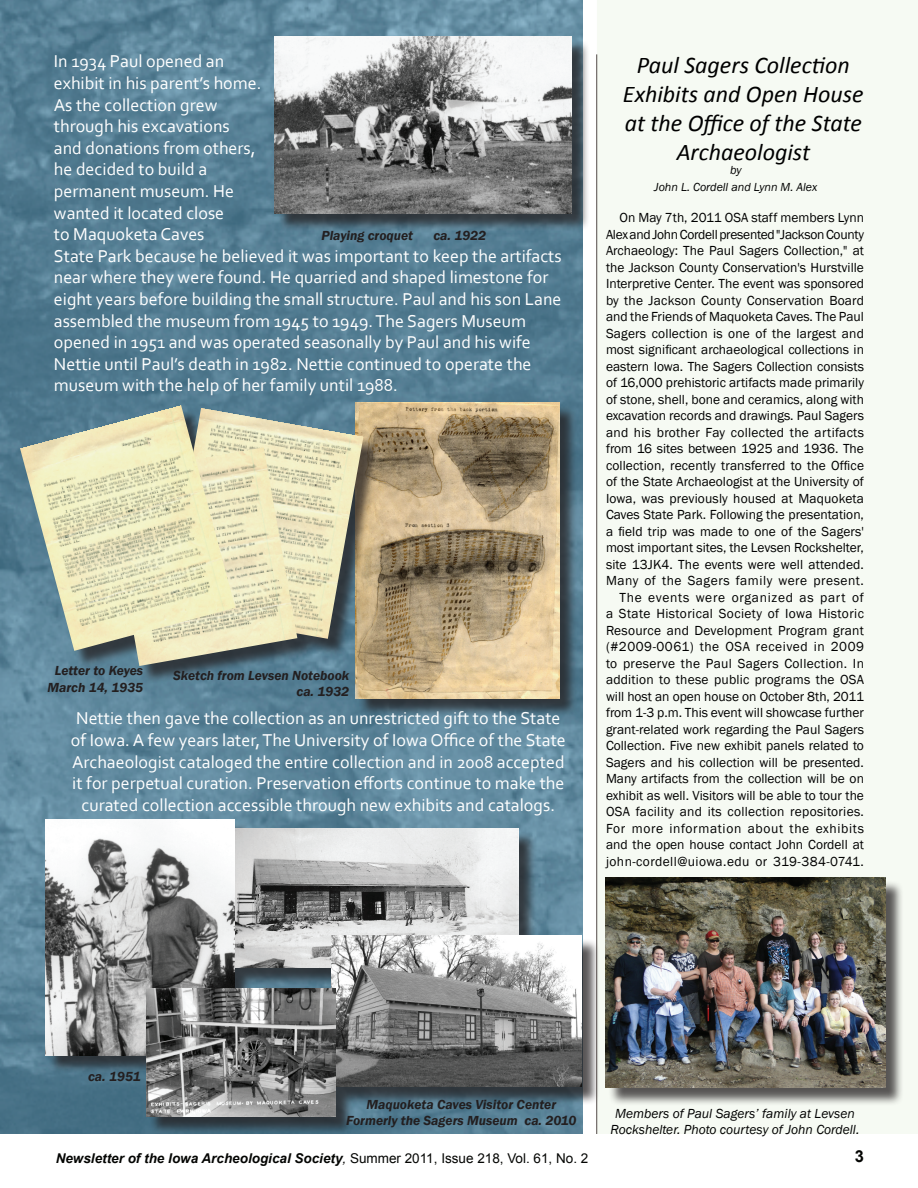
<style>
.page{position:relative;width:918px;height:1188px;background:#fff}
.page>*{position:absolute;margin:0;border:0;box-sizing:border-box;transform-origin:0 0}
.t1{font:italic 24px/28.8px "Calibri";color:#000;text-align:center}
.t2{font:18px/21.6px "Corbel";color:#fff}
.t3{font:700 16.5px "Arial";color:#040503}
.t4{font:13.5px/16.5px "Franklin Gothic";color:#000;text-align:right}
.t5{font:italic 600 13.5px/16.5px "Franklin Gothic";color:#231f20;text-align:center}
.t6{font:italic 13.5px/16.5px "Franklin Gothic";color:#000;text-align:center}
.t7{font:italic 700 13.5px "Arial";color:#040503}
.t8{font:italic 12px/16.5px "Franklin Gothic";color:#000;text-align:center}
.s1{font-weight:400}
.s2{font-weight:400;font-style:normal}
</style>
<div class="page">
<img style="left:0;top:0;width:582px;height:1134px">
<div style="left:358px;top:405px;width:220px;height:312px;background:#231f20;opacity:.75"></div>
<img style="left:356px;top:403px;width:203px;height:295px">
<div style="left:597px;top:0;width:321px;height:1134px;background:#f6faf3"></div>
<hr style="left:596px;top:54px;width:1px;height:1080px;background:#524a47">
<div style="left:277px;top:39px;width:314px;height:193px;background:#231f20;opacity:.75"></div>
<img style="left:275px;top:37px;width:297px;height:176px">
<div style="left:22px;top:407px;width:358px;height:276px;background:#231f20;opacity:.75"></div>
<img style="left:235px;top:408px;width:129px;height:231px">
<img style="left:106px;top:447px;width:191px;height:219px">
<img style="left:20px;top:405px;width:215px;height:246px">
<div style="left:48px;top:822px;width:552px;height:313px;background:#231f20;opacity:.75"></div>
<img style="left:234px;top:829px;width:285px;height:139px">
<img style="left:331px;top:935px;width:251px;height:151px">
<img style="left:45px;top:819px;width:189px;height:236px">
<img style="left:146px;top:988px;width:190px;height:128px">
<div style="left:608px;top:880px;width:296px;height:226px;background:#231f20;opacity:.75"></div>
<img style="left:606px;top:877px;width:280px;height:210px">
<p class="t2" style="left:54px;top:50px;width:509px">In 1934 Paul opened an<br>exhibit in his parent’s home.<br>As the collection grew<br>through his excavations<br>and donations from others,<br>he decided to build a<br>permanent museum. He<br>wanted it located close<br>to Maquoketa Caves<br>State Park because he believed it was important to keep the artifacts near where they were found. He quarried and shaped limestone for eight years before building the small structure. Paul and his son Lane assembled the museum from 1945 to 1949. The Sagers Museum opened in 1951 and was operated seasonally by Paul and his wife Nettie until Paul’s death in 1982. Nettie continued to operate the museum with the help of her family until 1988.</p>
<p class="t5" style="left:322px;top:228px;width:93px">Playing croquet</p>
<p class="t5" style="left:433px;top:228px;width:54px">ca. 1922</p>
<p class="t5" style="left:47px;top:662px;width:97px">Letter to Keyes<br>March 14, 1935</p>
<p class="t2" style="left:71px;top:707px;width:497px;text-align:center">Nettie then gave the collection as an unrestricted gift to the State of Iowa. A few years later, The University of Iowa Office of the State Archaeologist cataloged the entire collection and in 2008 accepted it for perpetual curation. Preservation efforts continue to make the curated collection accessible through new exhibits and catalogs.</p>
<p class="t5" style="left:173px;top:667px;width:178px;text-align:right">Sketch from Levsen Notebook ca. 1932</p>
<h1 class="t1" style="left:623px;top:50px;width:242px">Paul Sagers Collection<br>Exhibits and Open House at the Office of the State<br>Archaeologist</h1>
<p class="t8" style="left:654px;top:162px;width:165px">by<br>John L. Cordell and Lynn M. Alex</p>
<p class="t4" style="left:606px;top:210px;width:260px">On May 7th, 2011 OSA staff members Lynn Alex and John Cordell presented "Jackson County Archaeology: The Paul Sagers Collection," at the Jackson County Conservation's Hurstville Interpretive Center. The event was sponsored by the Jackson County Conservation Board and the Friends of Maquoketa Caves. The Paul Sagers collection is one of the largest and most significant archaeological collections in eastern Iowa. The Sagers Collection consists of 16,000 prehistoric artifacts made primarily of stone, shell, bone and ceramics, along with excavation records and drawings. Paul Sagers and his brother Fay collected the artifacts from 16 sites between 1925 and 1936. The collection, recently transferred to the Office of the State Archaeologist at the University of Iowa, was previously housed at Maquoketa Caves State Park. Following the presentation, a field trip was made to one of the Sagers' most important sites, the Levsen Rockshelter, site 13JK4. The events were well attended.<br>Many of the Sagers family were present.<br>The events were organized as part of<br>a State Historical Society of Iowa Historic Resource and Development Program grant (#2009-0061) the OSA received in 2009 to preserve the Paul Sagers Collection. In addition to these public programs the OSA will host an open house on October 8th, 2011 from 1-3 p.m. This event will showcase further grant-related work regarding the Paul Sagers Collection. Five new exhibit panels related to Sagers and his collection will be presented.<br>Many artifacts from the collection will be on exhibit as well. Visitors will be able to tour the OSA facility and its collection repositories.<br>For more information about the exhibits and the open house contact John Cordell at john-cordell@uiowa.edu or 319-384-0741.</p>
<p class="t5" style="left:88px;top:1068px;width:54px">ca. 1951</p>
<p class="t5" style="left:346px;top:1096px;width:232px">Maquoketa Caves Visitor Center<br>Formerly the Sagers Museum ca. 2010</p>
<p class="t6" style="left:611px;top:1105px;width:250px">Members of Paul Sagers’ family at Levsen<br>Rockshelter. Photo courtesy of John Cordell.</p>
<p class="t7" style="left:56px;top:1149px;width:534px">Newsletter of the Iowa Archeological Society<span class="s1">,</span> <span class="s2">Summer 2011, Issue 218, Vol. 61, No. 2</span></p>
<p class="t3" style="left:855px;top:1145px;width:11px">3</p>
</div>
